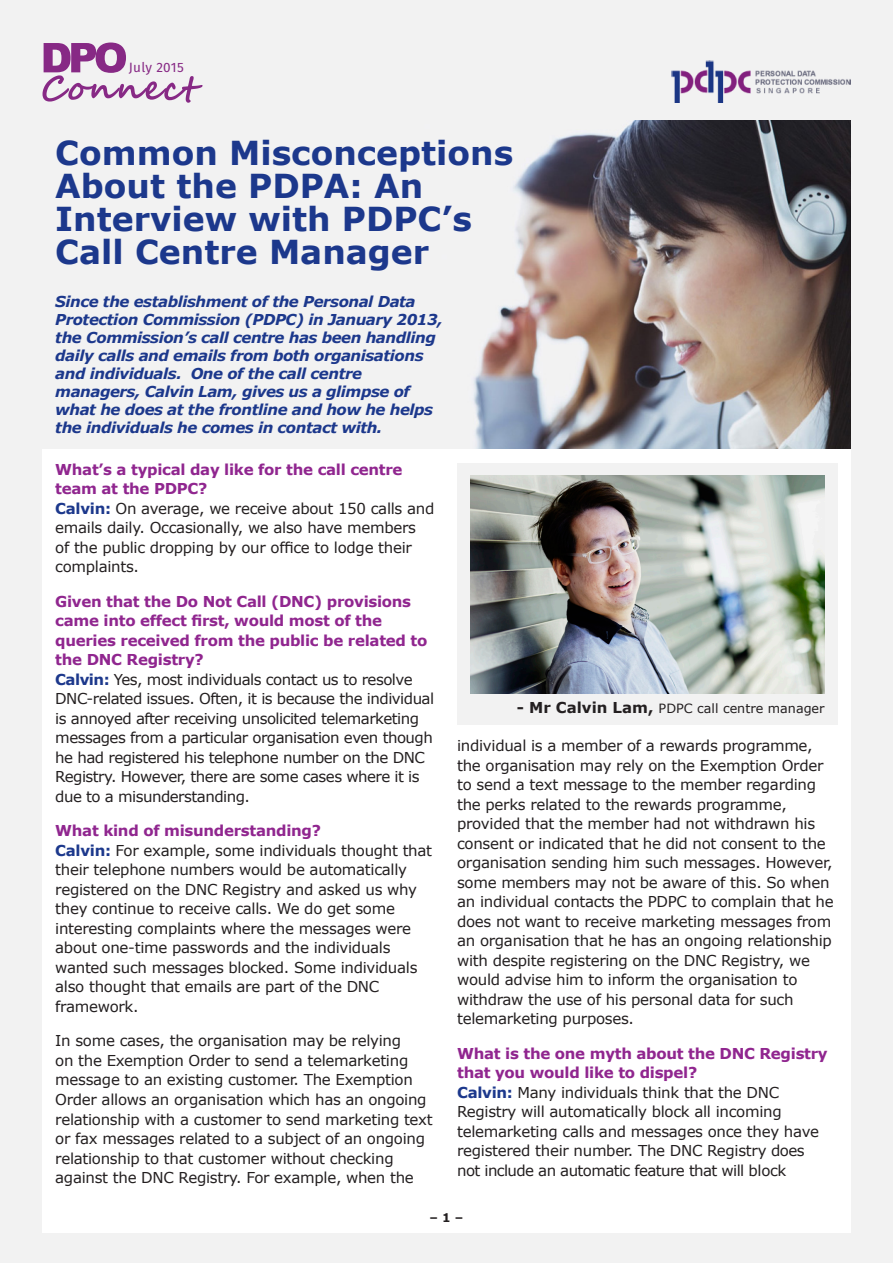
<style>
.page{position:relative;width:893px;height:1263px;background:#f2f2f2}
.page>*{position:absolute;margin:0;border:0;box-sizing:border-box;transform-origin:0 0}
.t1{font:700 33px/33px "Verdana";color:#1c388c}
.t2{font:15px/19.5px "Verdana";letter-spacing:-.02em;color:#231f20}
.t3{font:italic 700 15px/18px "Verdana";letter-spacing:-.03em;color:#1c388c}
.t4{font:700 15px/19.5px "Verdana";letter-spacing:-.02em;color:#90268f}
.t5{font:13.5px "Fira Sans";letter-spacing:.02em;color:#872985}
.t6{font:12.75px "Verdana";color:#231f20}
.t7{font:700 12px "Verdana";color:#231f20}
.s1{font-weight:700;color:#1c388c}
.s2{font-weight:700;font-size:15px}
</style>
<div class="page">
<div style="left:43px;top:121px;width:807px;height:1112px;background:#fff"></div>
<img style="left:671px;top:60px;width:179px;height:43px">
<svg style="left:43px;top:43px;width:159px;height:60px"></svg>
<div style="left:43px;top:121px;width:807px;height:328px;background:#f2f2f2"></div>
<img style="left:473px;top:121px;width:377px;height:328px">
<div style="left:457px;top:463px;width:381px;height:262px;background:#f2f2f2"></div>
<img style="left:471px;top:475px;width:354px;height:218px">
<p class="t5" style="left:129px;top:58px;width:56px">July 2015</p>
<p class="t1" style="left:55px;top:136px;width:460px">Common Misconceptions<br>About the PDPA: An<br>Interview with PDPC’s<br>Call Centre Manager</p>
<p class="t3" style="left:55px;top:292px;width:389px">Since the establishment of the Personal Data Protection Commission (PDPC) in January 2013, the Commission’s call centre has been handling daily calls and emails from both organisations and individuals. One of the call centre managers, Calvin Lam, gives us a glimpse of what he does at the frontline and how he helps the individuals he comes in contact with.</p>
<p class="t4" style="left:55px;top:459px;width:349px">What’s a typical day like for the call centre team at the PDPC?</p>
<p class="t2" style="left:55px;top:498px;width:381px"><span class="s1">Calvin:</span> On average, we receive about 150 calls and emails daily. Occasionally, we also have members<br>of the public dropping by our office to lodge their complaints.</p>
<p class="t4" style="left:55px;top:591px;width:374px">Given that the Do Not Call (DNC) provisions came into effect first, would most of the queries received from the public be related to the DNC Registry?</p>
<p class="t2" style="left:55px;top:669px;width:380px"><span class="s1">Calvin:</span> Yes, most individuals contact us to resolve DNC-related issues. Often, it is because the individual is annoyed after receiving unsolicited telemarketing messages from a particular organisation even though he had registered his telephone number on the DNC Registry. However, there are some cases where it is due to a misunderstanding.</p>
<p class="t4" style="left:55px;top:821px;width:267px">What kind of misunderstanding?</p>
<p class="t2" style="left:55px;top:840px;width:378px"><span class="s1">Calvin:</span> For example, some individuals thought that their telephone numbers would be automatically registered on the DNC Registry and asked us why they continue to receive calls. We do get some interesting complaints where the messages were about one-time passwords and the individuals wanted such messages blocked. Some individuals also thought that emails are part of the DNC framework.</p>
<p class="t2" style="left:55px;top:1031px;width:379px">In some cases, the organisation may be relying<br>on the Exemption Order to send a telemarketing message to an existing customer. The Exemption Order allows an organisation which has an ongoing relationship with a customer to send marketing text or fax messages related to a subject of an ongoing relationship to that customer without checking against the DNC Registry. For example, when the</p>
<p class="t6" style="left:517px;top:699px;width:309px"><span class="s2">- Mr Calvin Lam,</span> PDPC call centre manager</p>
<p class="t2" style="left:457px;top:736px;width:378px">individual is a member of a rewards programme, the organisation may rely on the Exemption Order to send a text message to the member regarding the perks related to the rewards programme, provided that the member had not withdrawn his consent or indicated that he did not consent to the organisation sending him such messages. However, some members may not be aware of this. So when an individual contacts the PDPC to complain that he does not want to receive marketing messages from an organisation that he has an ongoing relationship with despite registering on the DNC Registry, we would advise him to inform the organisation to withdraw the use of his personal data for such telemarketing purposes.</p>
<p class="t4" style="left:457px;top:1043px;width:372px">What is the one myth about the DNC Registry that you would like to dispel?</p>
<p class="t2" style="left:457px;top:1082px;width:363px"><span class="s1">Calvin:</span> Many individuals think that the DNC Registry will automatically block all incoming telemarketing calls and messages once they have registered their number. The DNC Registry does not include an automatic feature that will block</p>
<p class="t7" style="left:430px;top:1209px;width:35px">– 1 –</p>
</div>
